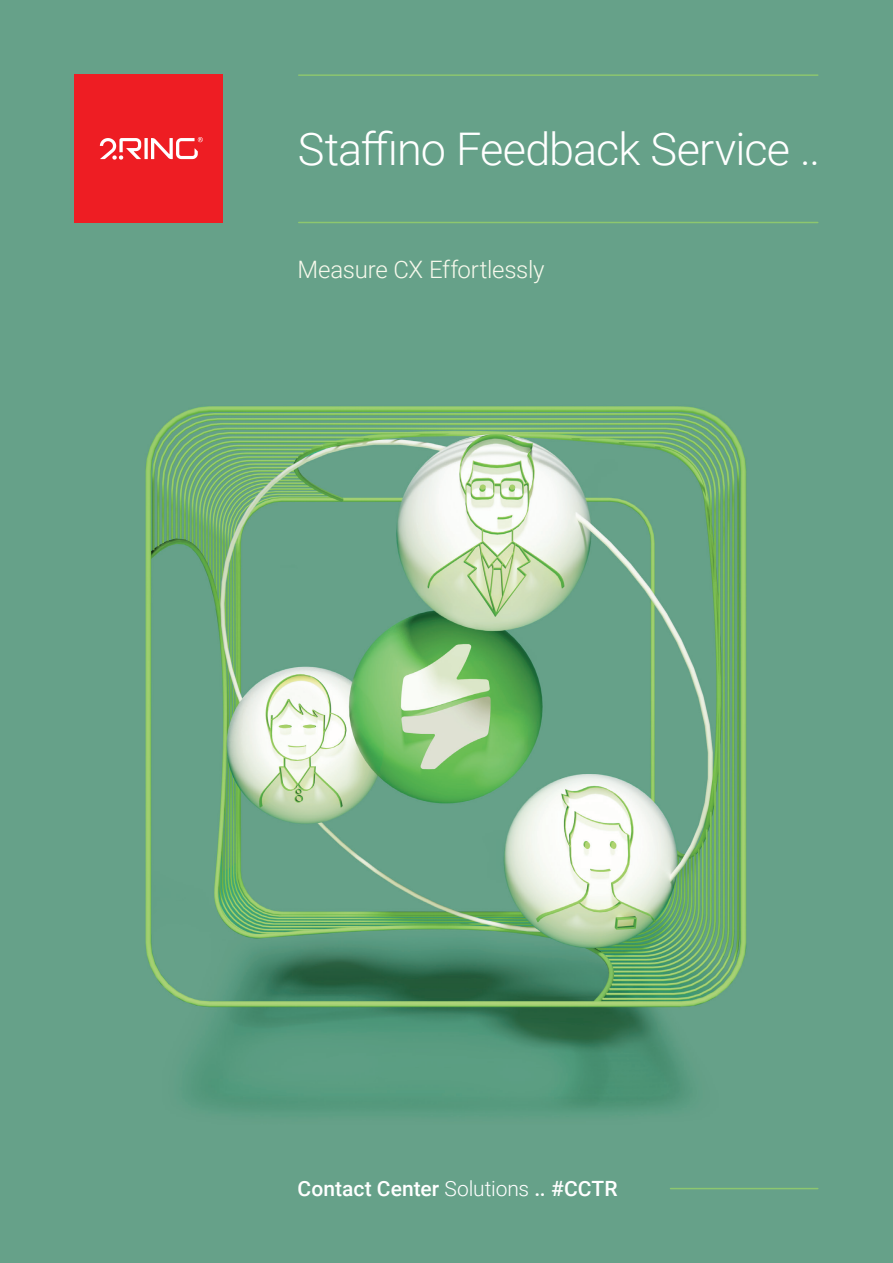
<style>
.page{position:relative;width:893px;height:1263px;background:#fff}
.page>*{position:absolute;margin:0;border:0;box-sizing:border-box;transform-origin:0 0}
.t1{font:300 45px "Roboto";letter-spacing:-.02em;color:#fff}
.t2{font:300 24px "Roboto";letter-spacing:-.01em;color:#f7f9ec}
.t3{font:500 21px "Roboto";color:#fff}
.s1{font-weight:300}
</style>
<div class="page">
<img style="left:0;top:0;width:893px;height:1263px">
<hr style="left:670px;top:1188px;width:148px;height:1px;background:#8dc66f">
<hr style="left:299px;top:74px;width:519px;height:2px;background:#8dc66f">
<hr style="left:299px;top:222px;width:519px;height:1px;background:#8dc66f">
<div style="left:74px;top:74px;width:149px;height:149px;background:#ee1d23"></div>
<svg style="left:100px;top:137px;width:103px;height:23px"></svg>
<p class="t1" style="left:298px;top:118px;width:524px">Staffino Feedback Service ..</p>
<p class="t2" style="left:298px;top:253px;width:249px">Measure CX Effortlessly</p>
<p class="t3" style="left:298px;top:1174px;width:321px">Contact Center <span class="s1">Solutions</span> .. #CCTR</p>
</div>
